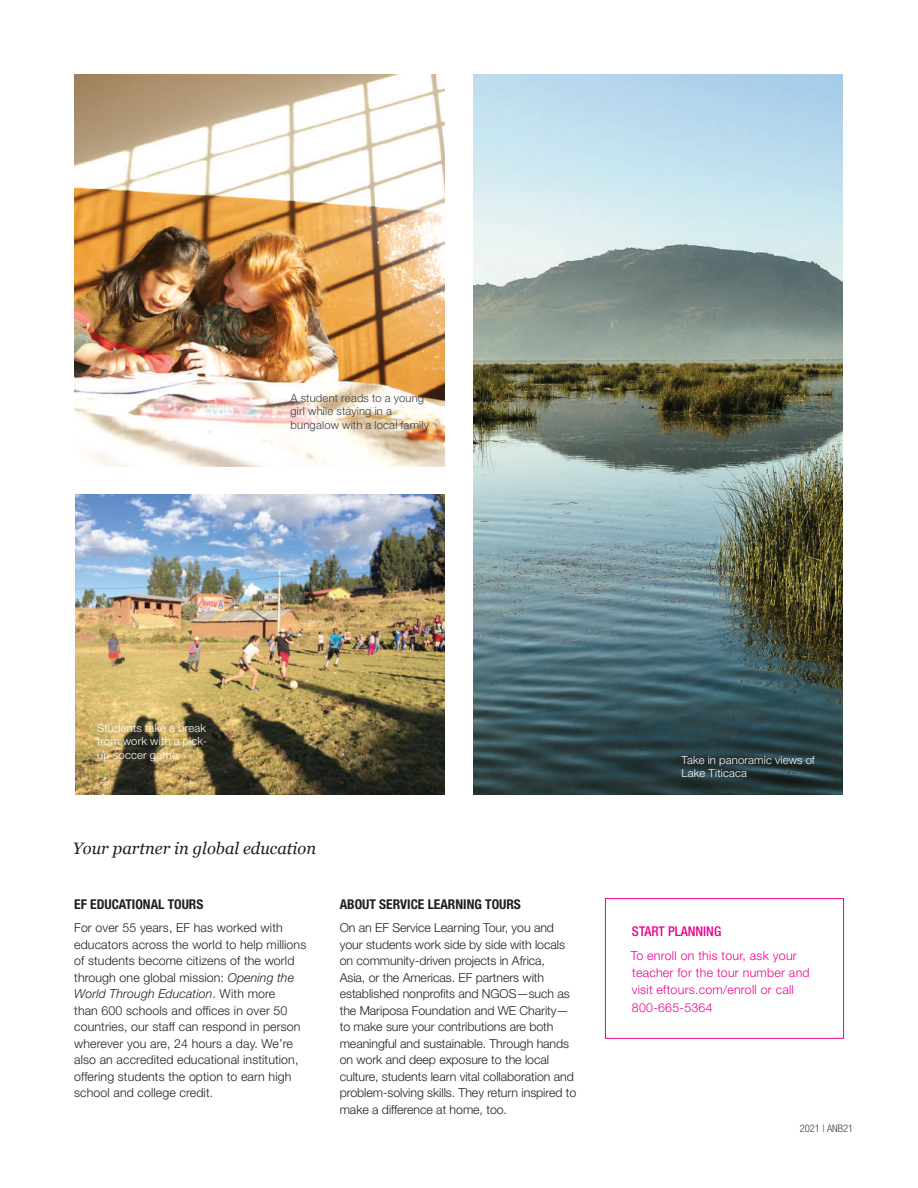
<style>
.page{position:relative;width:918px;height:1188px;background:#fff}
.page>*{position:absolute;margin:0;border:0;box-sizing:border-box;transform-origin:0 0}
.t1{font:italic 16.5px "Georgia";color:#231f20}
.t2{font:700 condensed 13.5px "Helvetica Neue LT Std";color:#231f20}
.t3{font:500 condensed 13.5px "Helvetica Neue LT Std";color:#ed028c}
.t4{font:300 12.3px/16.5px "Helvetica Neue LT Std";letter-spacing:-.005em;color:#231f20}
.t5{font:300 12.3px/17.2px "Helvetica Neue LT Std";letter-spacing:.02em;color:#ed028c}
.t6{font:300 11.25px/13.5px "Helvetica Neue LT Std";letter-spacing:.015em;color:#fff}
.t7{font:300 11.25px/13.5px "Helvetica Neue LT Std";letter-spacing:.015em;color:#3e3e3f}
.t8{font:300 condensed 10.5px "Helvetica Neue LT Std";color:#3e3e3f}
.s1{font-style:italic}
</style>
<div class="page">
<div style="left:605px;top:898px;width:239px;height:141px;border:1px solid #ed028c"></div>
<img style="left:75px;top:75px;width:369px;height:392px">
<img style="left:75px;top:494px;width:370px;height:301px">
<img style="left:473px;top:74px;width:370px;height:721px">
<p class="t7" style="left:291px;top:391px;width:140px">A student reads to a young girl while staying in a bungalow with a local family</p>
<p class="t6" style="left:97px;top:721px;width:111px;text-align:justify">Students take a break from work with a pick&shy;up soccer game</p>
<h1 class="t1" style="left:73px;top:836px;width:245px">Your partner in global education</h1>
<p class="t6" style="left:682px;top:753px;width:135px">Take in panoramic views of<br>Lake Titicaca</p>
<p class="t2" style="left:74px;top:896px;width:131px">EF EDUCATIONAL TOURS</p>
<p class="t4" style="left:74px;top:919px;width:234px">For over 55 years, EF has worked with educators across the world to help millions of students become citizens of the world through one global mission: <span class="s1">Opening the World Through Education</span>. With more<br>than 600 schools and offices in over 50 countries, our staff can respond in person wherever you are, 24 hours a day. We’re also an accredited educational institution, offering students the option to earn high school and college credit.</p>
<p class="t2" style="left:340px;top:896px;width:183px">ABOUT SERVICE LEARNING TOURS</p>
<p class="t4" style="left:340px;top:919px;width:238px">On an EF Service Learning Tour, you and your students work side by side with locals on community-driven projects in Africa,<br>Asia, or the Americas. EF partners with established nonprofits and NGOS—such as the Mariposa Foundation and WE Charity— to make sure your contributions are both meaningful and sustainable. Through hands on work and deep exposure to the local culture, students learn vital collaboration and problem-solving skills. They return inspired to make a difference at home, too.</p>
<p class="t3" style="left:632px;top:923px;width:91px">START PLANNING</p>
<p class="t5" style="left:631px;top:947px;width:180px">To enroll on this tour, ask your teacher for the tour number and visit eftours.com/enroll or call<br>800-665-5364</p>
<p class="t8" style="left:800px;top:1122px;width:55px">2021 | ANB21</p>
</div>
